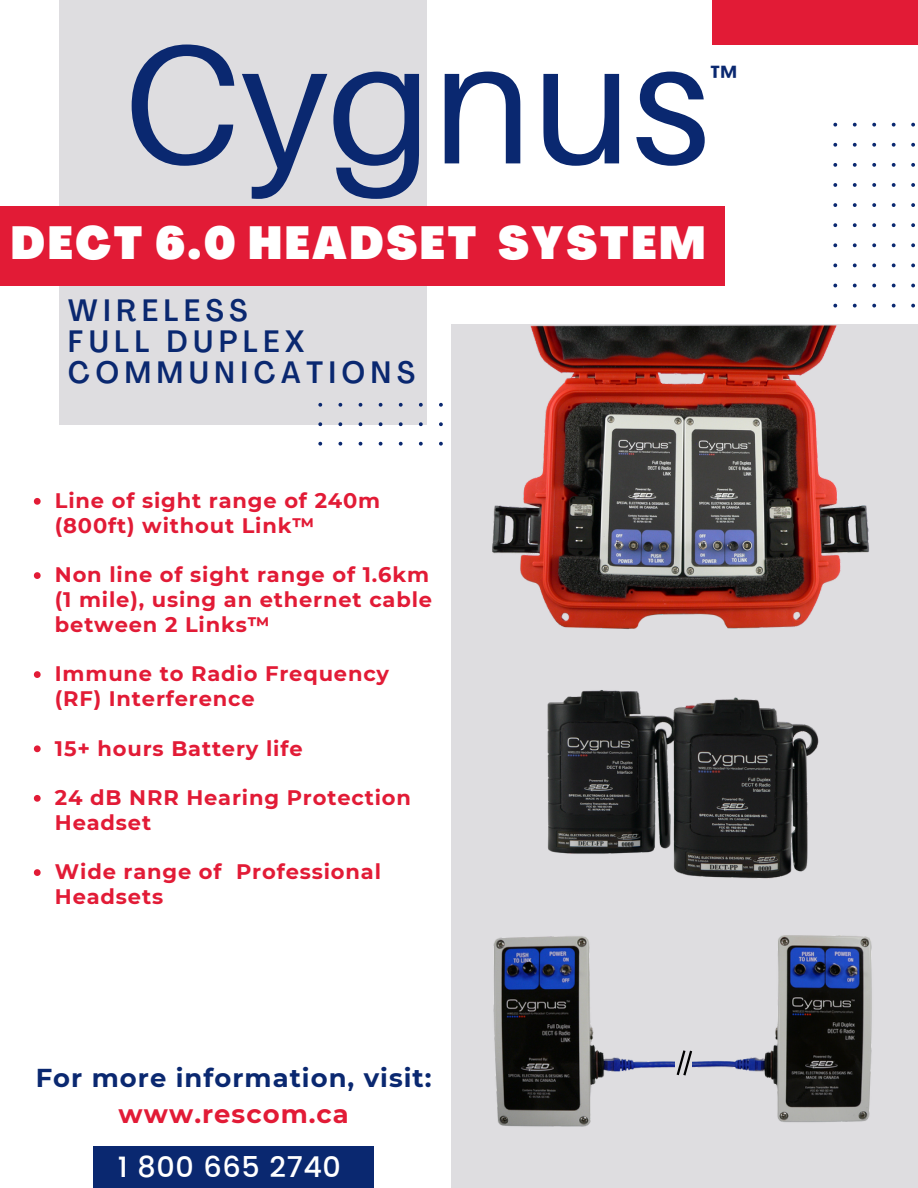
<style>
.page{position:relative;width:918px;height:1188px;background:#fff}
.page>*{position:absolute;margin:0;border:0;box-sizing:border-box;transform-origin:0 0}
.t1{font:168.9px "Aileron";color:#0a2870}
.t2{font:900 condensed 45.45px "Agrandir";letter-spacing:.06em;color:#fff}
.t3{font:500 34.5px "Poppins";color:#0a2870}
.t4{font:500 condensed 30.45px/31px "Agrandir";letter-spacing:.19em;color:#0a2870}
.t5{font:500 28.65px "Poppins";letter-spacing:.02em;color:#fff}
.t6{font:700 25.8px/36px "Montserrat";letter-spacing:.04em;color:#0a2870;text-align:center}
.t7{font:700 21px/24.8px "Montserrat";letter-spacing:.04em;color:#e21b36}
.s1{color:#e21b36}
</style>
<div class="page">
<div style="left:59px;top:0;width:368px;height:424px;background:#dedde0"></div>
<div style="left:93px;top:1146px;width:281px;height:42px;background:#0a2870"></div>
<div style="left:712px;top:0;width:206px;height:44px;background:#e21b36"></div>
<div style="left:0;top:206px;width:724px;height:80px;background:#e21b36"></div>
<svg style="left:833px;top:123px;width:82px;height:185px"></svg>
<svg style="left:318px;top:402px;width:125px;height:44px"></svg>
<div style="left:451px;top:325px;width:467px;height:863px;background:#dedde0"></div>
<img style="left:492px;top:325px;width:377px;height:263px">
<img style="left:493px;top:936px;width:181px;height:191px">
<svg style="left:34px;top:498px;width:7px;height:7px"></svg>
<svg style="left:34px;top:572px;width:7px;height:7px"></svg>
<svg style="left:34px;top:671px;width:7px;height:7px"></svg>
<svg style="left:34px;top:745px;width:7px;height:7px"></svg>
<svg style="left:34px;top:795px;width:7px;height:7px"></svg>
<svg style="left:34px;top:869px;width:7px;height:7px"></svg>
<img style="left:540px;top:588px;width:282px;height:291px">
<img style="left:694px;top:935px;width:178px;height:187px">
<svg style="left:676px;top:1050px;width:18px;height:26px"></svg>
<p class="t1" style="left:124px;top:0;width:588px">Cygnus</p>
<h2 class="t2" style="left:11px;top:225px;width:696px">DECT 6.0 HEADSET SYSTEM</h2>
<p class="t3" style="left:710px;top:58px;width:29px">™</p>
<p class="t4" style="left:68px;top:298px;width:348px">WIRELESS<br>FULL DUPLEX<br>COMMUNICATIONS</p>
<p class="t7" style="left:55px;top:488px;width:327px">Line of sight range of 240m (800ft) without Link™</p>
<p class="t7" style="left:55px;top:562px;width:379px">Non line of sight range of 1.6km (1 mile), using an ethernet cable between 2 Links™</p>
<p class="t7" style="left:55px;top:661px;width:336px">Immune to Radio Frequency (RF) Interference</p>
<p class="t7" style="left:55px;top:736px;width:249px">15+ hours Battery life</p>
<p class="t7" style="left:55px;top:785px;width:358px">24 dB NRR Hearing Protection<br>Headset</p>
<p class="t7" style="left:55px;top:859px;width:328px">Wide range of Professional<br>Headsets</p>
<h3 class="t6" style="left:36px;top:1060px;width:397px">For more information, visit: <span class="s1">www.rescom.ca</span></h3>
<p class="t5" style="left:118px;top:1151px;width:225px">1 800 665 2740</p>
</div>
